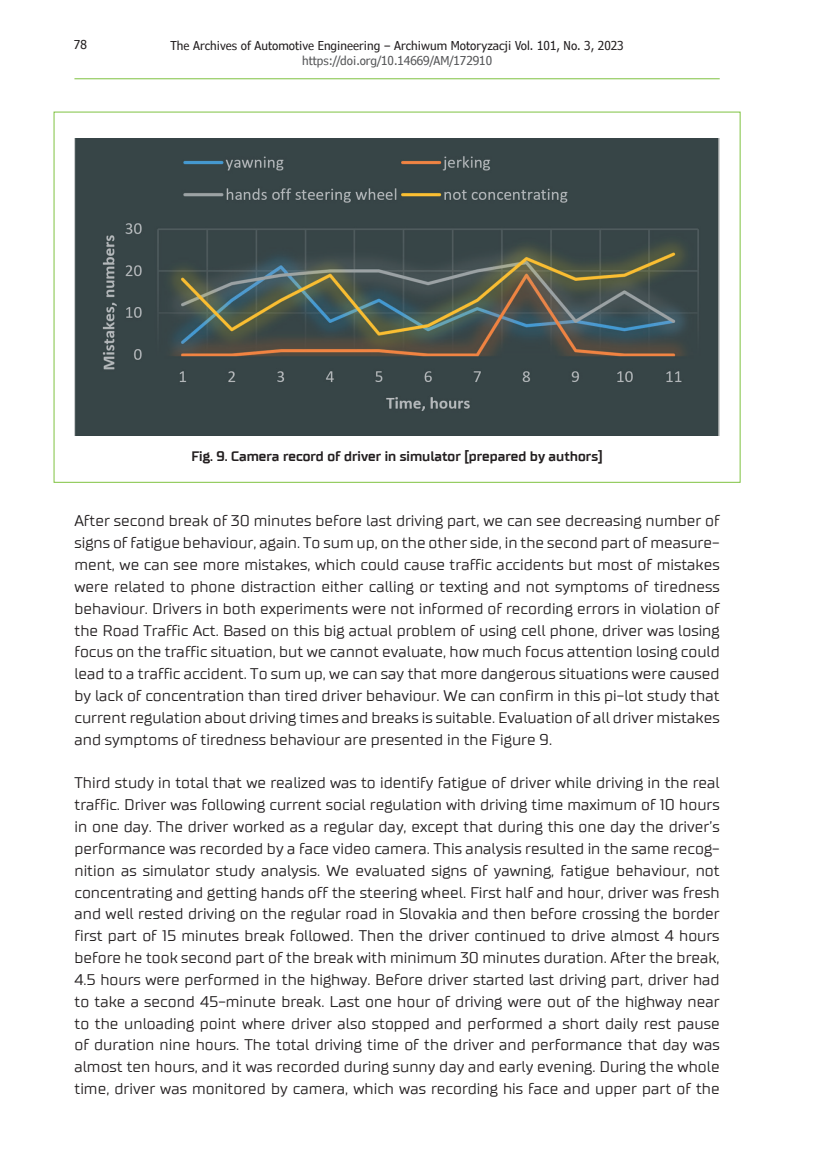
<style>
.page{position:relative;width:819px;height:1161px;background:#fff}
.page>*{position:absolute;margin:0;border:0;box-sizing:border-box;transform-origin:0 0}
.t1{font:15.75px/21.9px "TT Supermolot";color:#231f20;text-align:justify}
.t2{font:700 14px "TT Supermolot";color:#231f20}
.t3{font:condensed 12.25px "Verdana Pro";color:#231f20}
.t4{font:condensed 12.25px "Verdana Pro";color:#57585a}
</style>
<div class="page">
<hr style="left:74px;top:78px;width:645px;height:1px;background:#7fc241">
<img style="left:74px;top:138px;width:645px;height:298px">
<p class="t3" style="left:74px;top:37px;width:14px">78</p>
<p class="t3" style="left:170px;top:37px;width:454px">The Archives of Automotive Engineering – Archiwum Motoryzacji Vol. 101, No. 3, 2023</p>
<p class="t4" style="left:302px;top:53px;width:191px">https://doi.org/10.14669/AM/172910</p>
<p class="t2" style="left:191px;top:447px;width:413px">Fig. 9. Camera record of driver in simulator [prepared by authors]</p>
<p class="t1" style="left:74px;top:510px;width:646px">After second break of 30 minutes before last driving part, we can see decreasing number of signs of fatigue behaviour, again. To sum up, on the other side, in the second part of measure&shy;ment, we can see more mistakes, which could cause traffic accidents but most of mistakes were related to phone distraction either calling or texting and not symptoms of tiredness behaviour. Drivers in both experiments were not informed of recording errors in violation of the Road Traffic Act. Based on this big actual problem of using cell phone, driver was losing focus on the traffic situation, but we cannot evaluate, how much focus attention losing could lead to a traffic accident. To sum up, we can say that more dangerous situations were caused by lack of concentration than tired driver behaviour. We can confirm in this pi-lot study that current regulation about driving times and breaks is suitable. Evaluation of all driver mistakes and symptoms of tiredness behaviour are presented in the Figure 9.</p>
<p class="t1" style="left:74px;top:772px;width:646px">Third study in total that we realized was to identify fatigue of driver while driving in the real traffic. Driver was following current social regulation with driving time maximum of 10 hours in one day. The driver worked as a regular day, except that during this one day the driver’s performance was recorded by a face video camera. This analysis resulted in the same recog&shy;nition as simulator study analysis. We evaluated signs of yawning, fatigue behaviour, not concentrating and getting hands off the steering wheel. First half and hour, driver was fresh and well rested driving on the regular road in Slovakia and then before crossing the border first part of 15 minutes break followed. Then the driver continued to drive almost 4 hours before he took second part of the break with minimum 30 minutes duration. After the break, 4.5 hours were performed in the highway. Before driver started last driving part, driver had to take a second 45-minute break. Last one hour of driving were out of the highway near to the unloading point where driver also stopped and performed a short daily rest pause of duration nine hours. The total driving time of the driver and performance that day was almost ten hours, and it was recorded during sunny day and early evening. During the whole time, driver was monitored by camera, which was recording his face and upper part of the</p>
</div>
